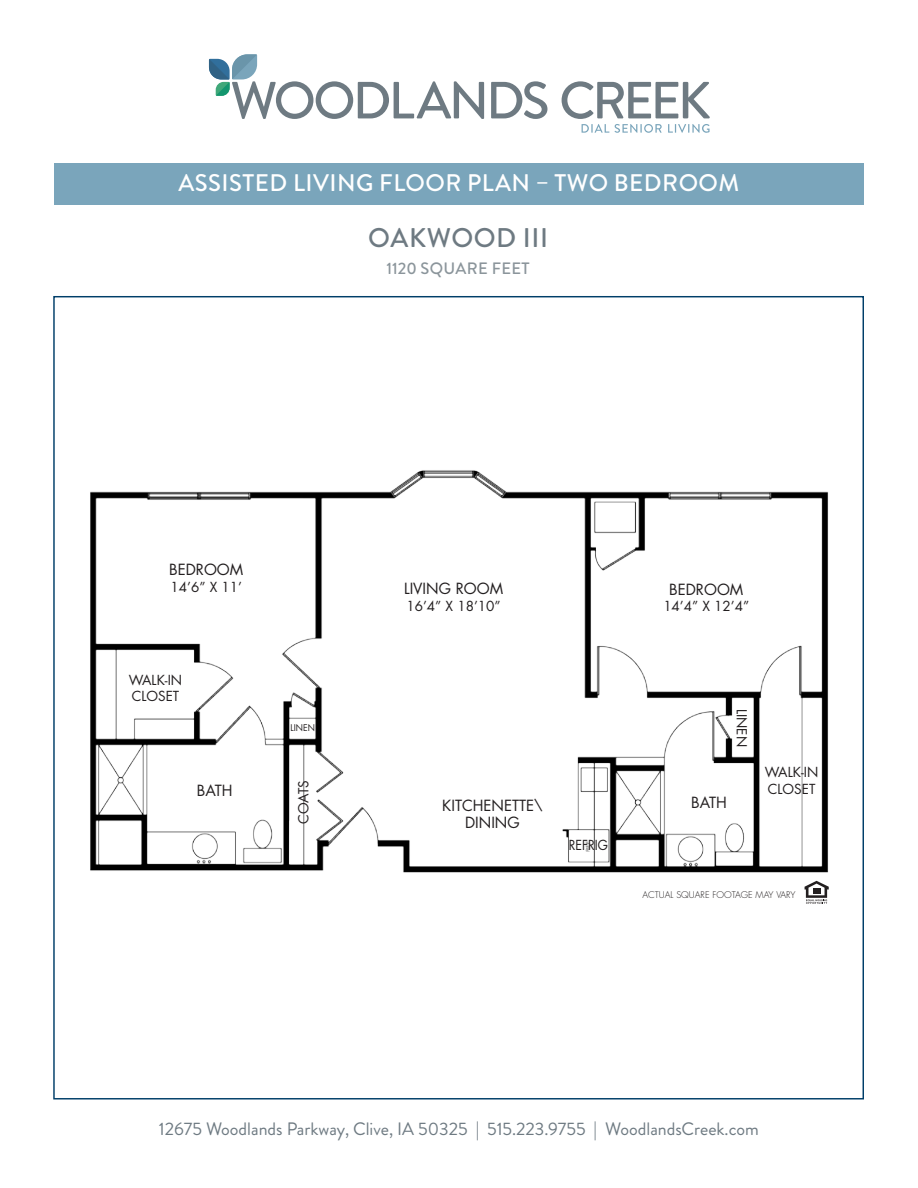
<style>
.page{position:relative;width:918px;height:1188px;background:#fff}
.page>*{position:absolute;margin:0;border:0;box-sizing:border-box;transform-origin:0 0}
.t1{font:500 27px "Brandon Grotesque";letter-spacing:.02em;color:#6e7a82}
.t2{font:500 24px "Brandon Grotesque";letter-spacing:.02em;color:#fff}
.t3{font:18px "Brandon Grotesque";color:#6e7a82}
.t4{font:500 16.5px "Brandon Grotesque";letter-spacing:.02em;color:#8b959b}
.t5{font:15px/16.5px "Futura";color:#231f20;text-align:center}
.t6{font:13.5px/16.5px "Futura";color:#231f20}
.t7{font:13.5px "Futura";color:#231f20;scale:.92 1}
.t8{font:300 9px "Futura";color:#231f20}
.t9{font:9px "Futura";color:#231f20;scale:.96 1}
</style>
<div class="page">
<img style="left:90px;top:470px;width:738px;height:411px">
<svg style="left:805px;top:881px;width:24px;height:23px"></svg>
<div style="left:54px;top:163px;width:810px;height:41px;background:#7aa5bb"></div>
<svg style="left:491px;top:81px;width:56px;height:38px"></svg>
<svg style="left:209px;top:54px;width:275px;height:65px"></svg>
<svg style="left:562px;top:81px;width:148px;height:52px"></svg>
<h2 class="t2" style="left:178px;top:166px;width:562px">ASSISTED LIVING FLOOR PLAN – TWO BEDROOM</h2>
<h1 class="t1" style="left:368px;top:219px;width:181px">OAKWOOD III</h1>
<p class="t4" style="left:387px;top:257px;width:145px">1120 SQUARE FEET</p>
<p class="t5" style="left:169px;top:561px;width:76px">BEDROOM</p>
<p class="t6" style="left:171px;top:578px;width:73px">14’6” X 11’</p>
<p class="t6" style="left:129px;top:671px;width:55px">WALK-IN<br>CLOSET</p>
<p class="t9" style="left:291px;top:722px;width:27px">LINEN</p>
<p class="t5" style="left:197px;top:782px;width:37px">BATH</p>
<p class="t6" style="left:295px;top:824px;width:45px;rotate:-90deg">COATS</p>
<p class="t5" style="left:404px;top:580px;width:101px">LIVING ROOM</p>
<p class="t6" style="left:406px;top:598px;width:96px">16’4” X 18’10”</p>
<p class="t5" style="left:669px;top:581px;width:76px">BEDROOM</p>
<p class="t6" style="left:663px;top:598px;width:87px">14’4” X 12’4”</p>
<p class="t5" style="left:442px;top:798px;width:102px">KITCHENETTE\<br>DINING</p>
<p class="t7" style="left:569px;top:836px;width:44px">REFRIG</p>
<p class="t6" style="left:750px;top:709px;width:40px;rotate:90deg">LINEN</p>
<p class="t5" style="left:691px;top:794px;width:37px">BATH</p>
<p class="t6" style="left:765px;top:764px;width:55px">WALK-IN<br>CLOSET</p>
<p class="t8" style="left:642px;top:889px;width:155px">ACTUAL SQUARE FOOTAGE MAY VARY</p>
<h3 class="t3" style="left:159px;top:1116px;width:602px">12675 Woodlands Parkway, Clive, IA 50325 | 515.223.9755 | WoodlandsCreek.com</h3>
</div>
